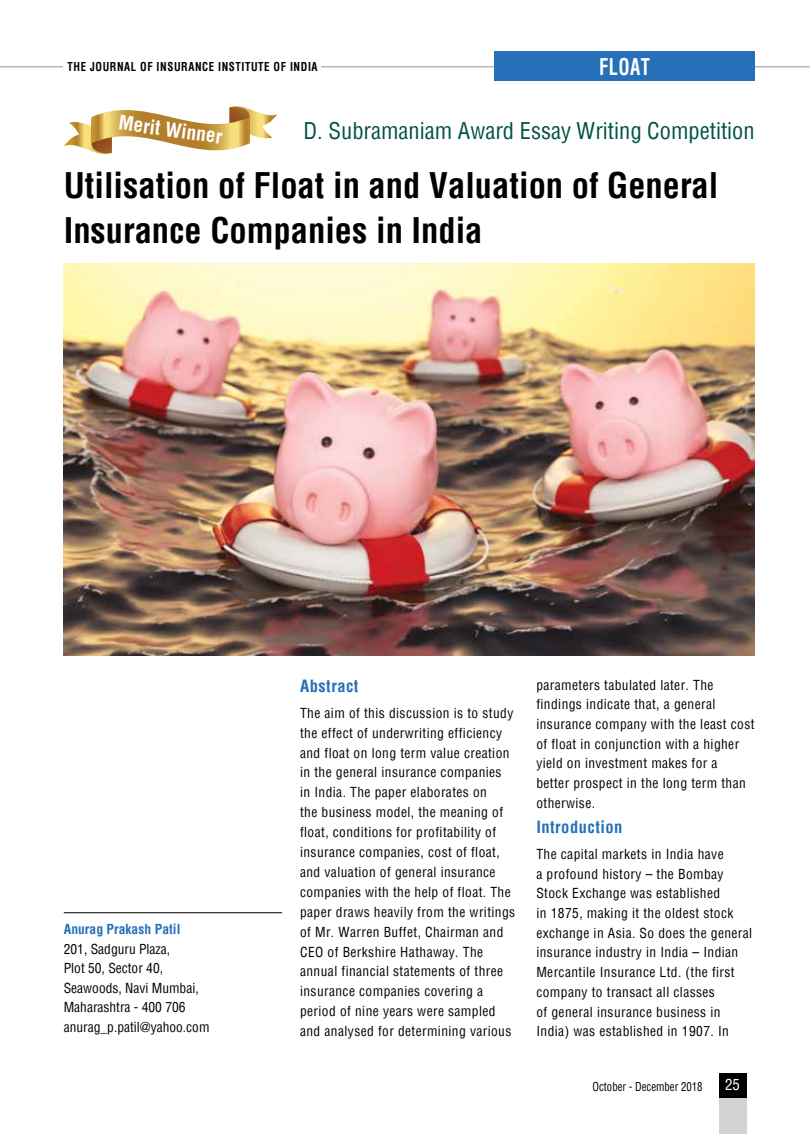
<style>
.page{position:relative;width:810px;height:1134px;background:#fff}
.page>*{position:absolute;margin:0;border:0;box-sizing:border-box;transform-origin:0 0}
.t1{font:700 condensed 34.5px/45px "Helvetica";color:#000}
.t2{font:condensed 22.5px "Helvetica";color:#005144}
.t3{font:700 condensed 22.5px "Helvetica";letter-spacing:.02em;color:#fff;scale:.82 1}
.t4{font:700 condensed 19.5px "Helvetica";color:#fff}
.t5{font:700 condensed 16.5px "Helvetica";letter-spacing:.03em;color:#2570b8}
.t6{font:condensed 15px "Helvetica";color:#fff}
.t7{font:condensed 13.5px/20px "Helvetica";letter-spacing:.03em;color:#000}
.t8{font:condensed 13.5px/19.5px "Helvetica";color:#000}
.t9{font:700 condensed 13.5px "Helvetica";letter-spacing:.005em;color:#2570b8}
.t10{font:700 condensed 12px "Helvetica";letter-spacing:.055em;color:#000;scale:.9 1}
.t11{font:condensed 12px "Helvetica";color:#000;scale:.9 1}
</style>
<div class="page">
<hr style="left:0;top:66px;width:810px;height:1px;background:#939598">
<div style="left:63px;top:58px;width:258px;height:17px;background:#fff"></div>
<div style="left:494px;top:52px;width:261px;height:29px;background:#2570b8"></div>
<div style="left:719px;top:1073px;width:27px;height:25px;background:#000"></div>
<div style="left:719px;top:1098px;width:27px;height:36px;background:#d1d3d4"></div>
<img style="left:64px;top:264px;width:691px;height:391px">
<hr style="left:64px;top:912px;width:218px;height:1px;background:#000">
<svg style="left:64px;top:106px;width:214px;height:48px"></svg>
<p class="t10" style="left:68px;top:58px;width:279px">THE JOURNAL OF INSURANCE INSTITUTE OF INDIA</p>
<h2 class="t3" style="left:599px;top:52px;width:63px">FLOAT</h2>
<h3 class="t4" style="left:121px;top:109px;width:106px;rotate:8deg">Merit Winner</h3>
<h2 class="t2" style="left:304px;top:116px;width:453px">D. Subramaniam Award Essay Writing Competition</h2>
<h1 class="t1" style="left:64px;top:162px;width:656px">Utilisation of Float in and Valuation of General<br>Insurance Companies in India</h1>
<p class="t9" style="left:64px;top:920px;width:118px">Anurag Prakash Patil</p>
<p class="t8" style="left:64px;top:939px;width:147px">201, Sadguru Plaza,<br>Plot 50, Sector 40,<br>Seawoods, Navi Mumbai,<br>Maharashtra - 400 706 anurag_p.patil@yahoo.com</p>
<p class="t5" style="left:300px;top:675px;width:60px">Abstract</p>
<p class="t7" style="left:300px;top:703px;width:217px">The aim of this discussion is to study the effect of underwriting efficiency and float on long term value creation in the general insurance companies<br>in India. The paper elaborates on<br>the business model, the meaning of float, conditions for profitability of insurance companies, cost of float, and valuation of general insurance companies with the help of float. The paper draws heavily from the writings of Mr. Warren Buffet, Chairman and CEO of Berkshire Hathaway. The annual financial statements of three insurance companies covering a period of nine years were sampled and analysed for determining various</p>
<p class="t7" style="left:536px;top:675px;width:220px">parameters tabulated later. The findings indicate that, a general insurance company with the least cost of float in conjunction with a higher yield on investment makes for a<br>better prospect in the long term than otherwise.</p>
<p class="t5" style="left:536px;top:816px;width:88px">Introduction</p>
<p class="t7" style="left:536px;top:844px;width:217px">The capital markets in India have<br>a profound history – the Bombay Stock Exchange was established<br>in 1875, making it the oldest stock exchange in Asia. So does the general insurance industry in India – Indian Mercantile Insurance Ltd. (the first company to transact all classes<br>of general insurance business in India) was established in 1907. In</p>
<p class="t11" style="left:593px;top:1079px;width:124px">October - December 2018</p>
<p class="t6" style="left:725px;top:1075px;width:16px">25</p>
</div>
